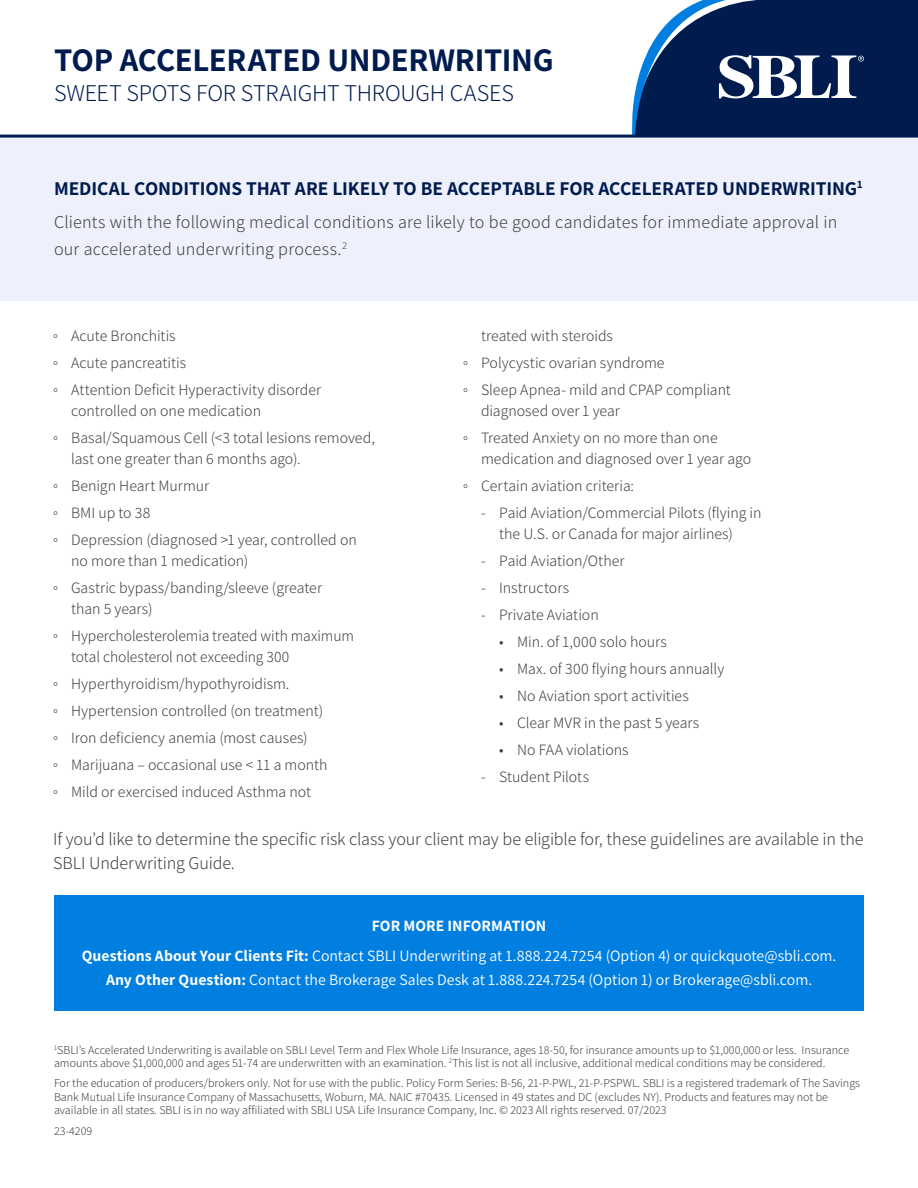
<style>
.page{position:relative;width:918px;height:1188px;background:#fff}
.page>*{position:absolute;margin:0;border:0;box-sizing:border-box;transform-origin:0 0}
.sub_header{font:700 33px "Assistant";letter-spacing:-.01em;color:#001c4e}
.sub_header-2{font:300 24px "Assistant";letter-spacing:-.01em;color:#001c4e}
.sub_header-3{font:700 19.5px "Assistant";letter-spacing:-.005em;color:#001c4e}
.Body_Big{font:300 18px/24px "Assistant";letter-spacing:.005em;color:#3e3e3f}
.t1{font:300 15.75px/21px "Assistant";color:#3e3e3f}
.Page_header{font:15.75px "Assistant";color:#fff}
.Page_header-2{font:700 15.75px "Assistant";letter-spacing:.005em;color:#fff}
.t2{font:300 12px/13.5px "Assistant";color:#3e3e3f}
.s1{font-weight:700}
</style>
<div class="page">
<div style="left:0;top:135px;width:918px;height:166px;background:#eef1fc"></div>
<hr style="left:0;top:135px;width:918px;height:3px;background:#001c4e">
<svg style="left:624px;top:0;width:294px;height:135px"></svg>
<div style="left:54px;top:896px;width:810px;height:115px;background:#007fe1"></div>
<p class="sub_header" style="left:54px;top:37px;width:501px">TOP ACCELERATED UNDERWRITING</p>
<p class="sub_header-2" style="left:54px;top:76px;width:461px">SWEET SPOTS FOR STRAIGHT THROUGH CASES</p>
<p class="sub_header-3" style="left:54px;top:175px;width:810px">MEDICAL CONDITIONS THAT ARE LIKELY TO BE ACCEPTABLE FOR ACCELERATED UNDERWRITING<sup>1</sup></p>
<p class="Body_Big" style="left:54px;top:207px;width:785px;line-height:27px">Clients with the following medical conditions are likely to be good candidates for immediate approval in our accelerated underwriting process.<sup>2</sup></p>
<p class="t1" style="left:53px;top:325px;width:124px">° Acute Bronchitis</p>
<p class="t1" style="left:53px;top:352px;width:135px">° Acute pancreatitis</p>
<p class="t1" style="left:71px;top:379px;width:252px;text-indent:-18px">° Attention Deficit Hyperactivity disorder controlled on one medication</p>
<p class="t1" style="left:71px;top:427px;width:305px;text-indent:-18px">° Basal/Squamous Cell (&lt;3 total lesions removed, last one greater than 6 months ago).</p>
<p class="t1" style="left:53px;top:475px;width:158px">° Benign Heart Murmur</p>
<p class="t1" style="left:53px;top:502px;width:99px">° BMI up to 38</p>
<p class="t1" style="left:71px;top:529px;width:287px;text-indent:-18px">° Depression (diagnosed &gt;1 year, controlled on no more than 1 medication)</p>
<p class="t1" style="left:71px;top:577px;width:253px;text-indent:-18px">° Gastric bypass/banding/sleeve (greater than 5 years)</p>
<p class="t1" style="left:71px;top:625px;width:284px;text-indent:-18px">° Hypercholesterolemia treated with maximum total cholesterol not exceeding 300</p>
<p class="t1" style="left:53px;top:673px;width:238px">° Hyperthyroidism/hypothyroidism.</p>
<p class="t1" style="left:53px;top:700px;width:272px">° Hypertension controlled (on treatment)</p>
<p class="t1" style="left:53px;top:727px;width:256px">° Iron deficiency anemia (most causes)</p>
<p class="t1" style="left:53px;top:754px;width:276px">° Marijuana – occasional use &lt; 11 a month</p>
<p class="t1" style="left:53px;top:781px;width:260px">° Mild or exercised induced Asthma not</p>
<p class="t1" style="left:481px;top:325px;width:133px">treated with steroids</p>
<p class="t1" style="left:463px;top:352px;width:203px">° Polycystic ovarian syndrome</p>
<p class="t1" style="left:481px;top:379px;width:251px;text-indent:-18px">° Sleep Apnea- mild and CPAP compliant diagnosed over 1 year</p>
<p class="t1" style="left:481px;top:427px;width:272px;text-indent:-18px">° Treated Anxiety on no more than one medication and diagnosed over 1 year ago</p>
<p class="t1" style="left:463px;top:475px;width:173px">° Certain aviation criteria:</p>
<p class="t1" style="left:499px;top:502px;width:264px;text-indent:-18px">- Paid Aviation/Commercial Pilots (flying in the U.S. or Canada for major airlines)</p>
<p class="t1" style="left:481px;top:550px;width:145px">- Paid Aviation/Other</p>
<p class="t1" style="left:481px;top:577px;width:90px">- Instructors</p>
<p class="t1" style="left:481px;top:604px;width:119px">- Private Aviation</p>
<p class="t1" style="left:499px;top:631px;width:169px">• Min. of 1,000 solo hours</p>
<p class="t1" style="left:499px;top:658px;width:227px">• Max. of 300 flying hours annually</p>
<p class="t1" style="left:499px;top:685px;width:191px">• No Aviation sport activities</p>
<p class="t1" style="left:499px;top:712px;width:202px">• Clear MVR in the past 5 years</p>
<p class="t1" style="left:499px;top:739px;width:131px">• No FAA violations</p>
<p class="t1" style="left:481px;top:766px;width:110px">- Student Pilots</p>
<p class="Body_Big" style="left:53px;top:826px;width:812px">If you’d like to determine the specific risk class your client may be eligible for, these guidelines are available in the<br>SBLI Underwriting Guide.</p>
<p class="Page_header-2" style="left:372px;top:915px;width:176px">FOR MORE INFORMATION</p>
<p class="Page_header" style="left:82px;top:945px;width:756px"><span class="s1">Questions About Your Clients Fit:</span> Contact SBLI Underwriting at 1.888.224.7254 (Option 4) or quickquote@sbli.com.</p>
<p class="Page_header" style="left:106px;top:969px;width:708px"><span class="s1">Any Other Question:</span> Contact the Brokerage Sales Desk at 1.888.224.7254 (Option 1) or Brokerage@sbli.com.</p>
<p class="t2" style="left:54px;top:1042px;width:797px"><sup>1</sup>SBLI’s Accelerated Underwriting is available on SBLI Level Term and Flex Whole Life Insurance, ages 18-50, for insurance amounts up to $1,000,000 or less. Insurance amounts above $1,000,000 and ages 51-74 are underwritten with an examination. <sup>2</sup>This list is not all inclusive, additional medical conditions may be considered.</p>
<p class="t2" style="left:54px;top:1076px;width:808px">For the education of producers/brokers only. Not for use with the public. Policy Form Series: B-56, 21-P-PWL, 21-P-PSPWL. SBLI is a registered trademark of The Savings<br>Bank Mutual Life Insurance Company of Massachusetts, Woburn, MA. NAIC #70435. Licensed in 49 states and DC (excludes NY). Products and features may not be available in all states. SBLI is in no way affiliated with SBLI USA Life Insurance Company, Inc. © 2023 All rights reserved. 07/2023</p>
<p class="t2" style="left:54px;top:1123px;width:40px">23-4209</p>
</div>
